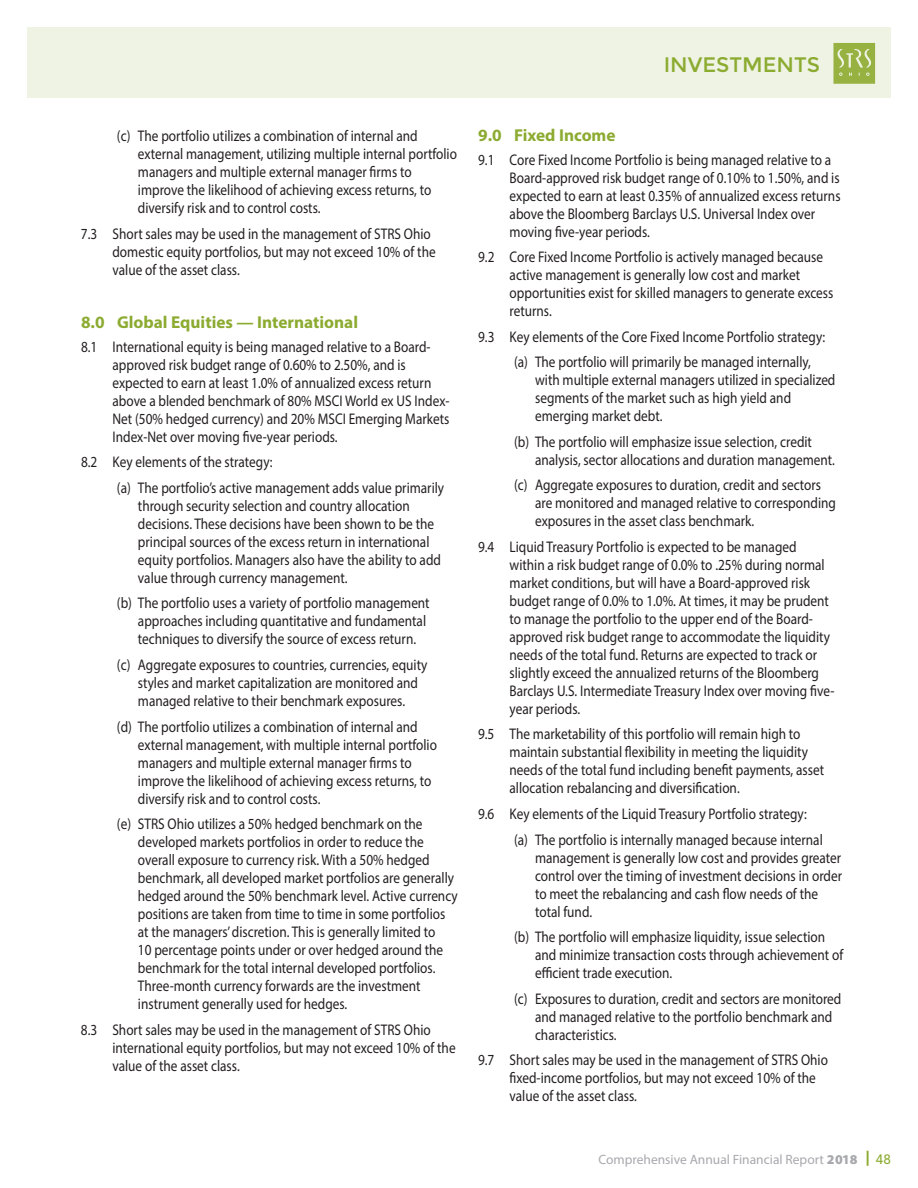
<style>
.page{position:relative;width:918px;height:1188px;background:#fff}
.page>*{position:absolute;margin:0;border:0;box-sizing:border-box;transform-origin:0 0}
.t1{font:21px "Montserrat";color:#8cab31}
.t2{font:700 17.25px "Myriad Pro";color:#8cab31}
.t3{font:15.45px/18px "Myriad Pro";color:#231f20;scale:.86 1}
.t4{font:13.5px "Myriad Pro";color:#a8a9ad}
.s1{font-weight:900}
.s2{font-weight:900;font-size:15px;color:#8cab31}
.s3{font-family:"Avenir LT Std";font-weight:500;color:#8cab31}
</style>
<div class="page">
<div style="left:27px;top:27px;width:864px;height:70px;background:#eff3e4"></div>
<svg style="left:833px;top:43px;width:42px;height:41px;background:#a2ba56"></svg>
<h1 class="t1" style="left:664px;top:53px;width:158px">INVESTMENTS</h1>
<p class="t3" style="left:138px;top:127px;width:373px;text-indent:-21px">(c) The portfolio utilizes a combination of internal and external management, utilizing multiple internal portfolio managers and multiple external manager firms to improve the likelihood of achieving excess returns, to diversify risk and to control costs.</p>
<p class="t3" style="left:112px;top:224px;width:377px;text-indent:-32px">7.3 Short sales may be used in the management of STRS Ohio domestic equity portfolios, but may not exceed 10% of the value of the asset class.</p>
<p class="t2" style="left:81px;top:311px;width:279px">8.0 Global Equities — International</p>
<p class="t3" style="left:113px;top:337px;width:393px;text-indent:-32px">8.1 International equity is being managed relative to a Board&shy;approved risk budget range of 0.60% to 2.50%, and is expected to earn at least 1.0% of annualized excess return above a blended benchmark of 80% MSCI World ex US Index-Net (50% hedged currency) and 20% MSCI Emerging Markets Index-Net over moving five-year periods.</p>
<p class="t3" style="left:117px;top:449px;width:382px;line-height:25.5px;text-indent:-36px">8.2 Key elements of the strategy:<br>(a) The portfolio’s active management adds value primarily</p>
<p class="t3" style="left:138px;top:496px;width:354px">through security selection and country allocation decisions. These decisions have been shown to be the principal sources of the excess return in international equity portfolios. Managers also have the ability to add value through currency management.</p>
<p class="t3" style="left:138px;top:594px;width:341px;text-indent:-21px">(b) The portfolio uses a variety of portfolio management approaches including quantitative and fundamental techniques to diversify the source of excess return.</p>
<p class="t3" style="left:138px;top:656px;width:338px;text-indent:-21px">(c) Aggregate exposures to countries, currencies, equity styles and market capitalization are monitored and managed relative to their benchmark exposures.</p>
<p class="t3" style="left:138px;top:717px;width:349px;text-indent:-21px">(d) The portfolio utilizes a combination of internal and external management, with multiple internal portfolio managers and multiple external manager firms to improve the likelihood of achieving excess returns, to diversify risk and to control costs.</p>
<p class="t3" style="left:138px;top:815px;width:373px;text-indent:-21px">(e) STRS Ohio utilizes a 50% hedged benchmark on the developed markets portfolios in order to reduce the overall exposure to currency risk. With a 50% hedged benchmark, all developed market portfolios are generally hedged around the 50% benchmark level. Active currency positions are taken from time to time in some portfolios at the managers’ discretion. This is generally limited to<br>10 percentage points under or over hedged around the benchmark for the total internal developed portfolios.<br>Three-month currency forwards are the investment instrument generally used for hedges.</p>
<p class="t3" style="left:112px;top:1020px;width:401px;text-indent:-32px">8.3 Short sales may be used in the management of STRS Ohio international equity portfolios, but may not exceed 10% of the value of the asset class.</p>
<p class="t2" style="left:478px;top:124px;width:139px">9.0 Fixed Income</p>
<p class="t3" style="left:510px;top:150px;width:386px;text-indent:-32px">9.1 Core Fixed Income Portfolio is being managed relative to a Board-approved risk budget range of 0.10% to 1.50%, and is expected to earn at least 0.35% of annualized excess returns above the Bloomberg Barclays U.S. Universal Index over moving five-year periods.</p>
<p class="t3" style="left:510px;top:248px;width:378px;text-indent:-32px">9.2 Core Fixed Income Portfolio is actively managed because active management is generally low cost and market opportunities exist for skilled managers to generate excess returns.</p>
<p class="t3" style="left:514px;top:324px;width:363px;line-height:25.5px;text-indent:-36px">9.3 Key elements of the Core Fixed Income Portfolio strategy: (a) The portfolio will primarily be managed internally,</p>
<p class="t3" style="left:535px;top:371px;width:351px">with multiple external managers utilized in specialized segments of the market such as high yield and emerging market debt.</p>
<p class="t3" style="left:535px;top:432px;width:350px;text-indent:-21px">(b) The portfolio will emphasize issue selection, credit analysis, sector allocations and duration management.</p>
<p class="t3" style="left:535px;top:476px;width:351px;text-indent:-21px">(c) Aggregate exposures to duration, credit and sectors are monitored and managed relative to corresponding exposures in the asset class benchmark.</p>
<p class="t3" style="left:510px;top:537px;width:379px;text-indent:-32px">9.4 Liquid Treasury Portfolio is expected to be managed within a risk budget range of 0.0% to .25% during normal market conditions, but will have a Board-approved risk budget range of 0.0% to 1.0%. At times, it may be prudent to manage the portfolio to the upper end of the Board&shy;approved risk budget range to accommodate the liquidity needs of the total fund. Returns are expected to track or slightly exceed the annualized returns of the Bloomberg Barclays U.S. Intermediate Treasury Index over moving five&shy;year periods.</p>
<p class="t3" style="left:510px;top:725px;width:367px;text-indent:-32px">9.5 The marketability of this portfolio will remain high to maintain substantial flexibility in meeting the liquidity needs of the total fund including benefit payments, asset allocation rebalancing and diversification.</p>
<p class="t3" style="left:514px;top:801px;width:361px;line-height:25.5px;text-indent:-36px">9.6 Key elements of the Liquid Treasury Portfolio strategy: (a) The portfolio is internally managed because internal</p>
<p class="t3" style="left:535px;top:848px;width:358px">management is generally low cost and provides greater control over the timing of investment decisions in order to meet the rebalancing and cash flow needs of the total fund.</p>
<p class="t3" style="left:535px;top:928px;width:360px;text-indent:-21px">(b) The portfolio will emphasize liquidity, issue selection and minimize transaction costs through achievement of efficient trade execution.</p>
<p class="t3" style="left:535px;top:989px;width:358px;text-indent:-21px">(c) Exposures to duration, credit and sectors are monitored and managed relative to the portfolio benchmark and characteristics.</p>
<p class="t3" style="left:510px;top:1051px;width:372px;text-indent:-32px">9.7 Short sales may be used in the management of STRS Ohio fixed-income portfolios, but may not exceed 10% of the value of the asset class.</p>
<p class="t4" style="left:598px;top:1151px;width:294px">Comprehensive Annual Financial Report <span class="s1">2018</span> <span class="s2">|</span> <span class="s3">48</span></p>
</div>
